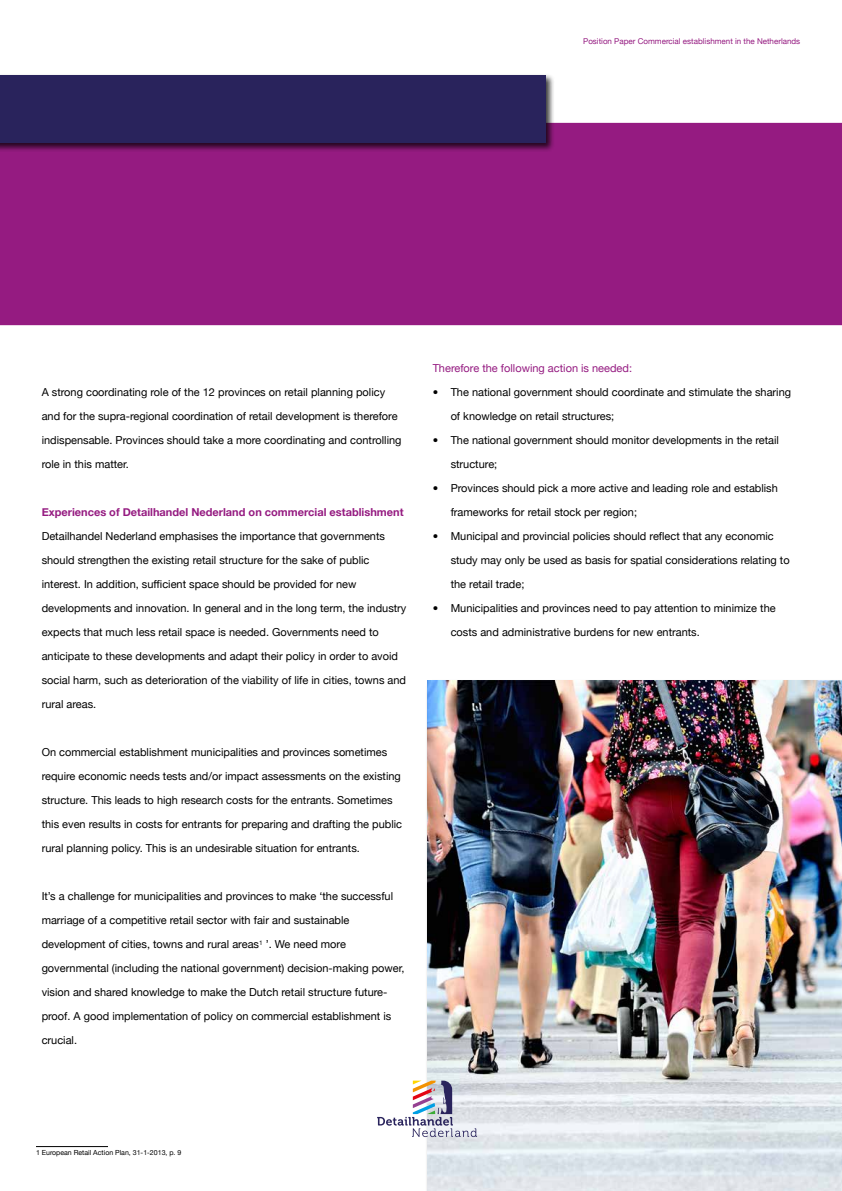
<style>
.page{position:relative;width:842px;height:1191px;background:#fff}
.page>*{position:absolute;margin:0;border:0;box-sizing:border-box;transform-origin:0 0}
.t1{font:11px/24px "Helvetica Neue";color:#000}
.t2{font:700 11px "Helvetica Neue";color:#951b81}
.t3{font:11px "Helvetica Neue";color:#951b81}
.t4{font:8px "Helvetica Neue";color:#951b81}
.t5{font:7px "Helvetica Neue";color:#000}
</style>
<div class="page">
<div style="left:0;top:123px;width:842px;height:202px;background:#951b81"></div>
<div style="left:0;top:74px;width:555px;height:78px;background:#000;opacity:.75"></div>
<div style="left:0;top:75px;width:545px;height:68px;background:#29235c"></div>
<hr style="left:36px;top:1146px;width:72px;height:1px;background:#000">
<img style="left:427px;top:680px;width:415px;height:511px">
<svg style="left:377px;top:1080px;width:100px;height:57px"></svg>
<p class="t4" style="left:583px;top:34px;width:219px">Position Paper Commercial establishment in the Netherlands</p>
<p class="t1" style="left:42px;top:379px;width:361px">A strong coordinating role of the 12 provinces on retail planning policy and for the supra-regional coordination of retail development is therefore indispensable. Provinces should take a more coordinating and controlling role in this matter.</p>
<p class="t2" style="left:42px;top:502px;width:363px">Experiences of Detailhandel Nederland on commercial establishment</p>
<p class="t1" style="left:42px;top:523px;width:366px">Detailhandel Nederland emphasises the importance that governments should strengthen the existing retail structure for the sake of public interest. In addition, sufficient space should be provided for new developments and innovation. In general and in the long term, the industry expects that much less retail space is needed. Governments need to anticipate to these developments and adapt their policy in order to avoid social harm, such as deterioration of the viability of life in cities, towns and rural areas.</p>
<p class="t1" style="left:42px;top:739px;width:362px">On commercial establishment municipalities and provinces sometimes require economic needs tests and/or impact assessments on the existing structure. This leads to high research costs for the entrants. Sometimes this even results in costs for entrants for preparing and drafting the public rural planning policy. This is an undesirable situation for entrants.</p>
<p class="t1" style="left:42px;top:883px;width:364px">It’s a challenge for municipalities and provinces to make ‘the successful marriage of a competitive retail sector with fair and sustainable development of cities, towns and rural areas<sup>1</sup> ’. We need more governmental (including the national government) decision-making power, vision and shared knowledge to make the Dutch retail structure future&shy;proof. A good implementation of policy on commercial establishment is crucial.</p>
<p class="t3" style="left:433px;top:359px;width:201px">Therefore the following action is needed:</p>
<p class="t1" style="left:451px;top:379px;width:342px;text-indent:-18px">• The national government should coordinate and stimulate the sharing of knowledge on retail structures;</p>
<p class="t1" style="left:451px;top:427px;width:330px;text-indent:-18px">• The national government should monitor developments in the retail structure;</p>
<p class="t1" style="left:451px;top:475px;width:329px;text-indent:-18px">• Provinces should pick a more active and leading role and establish frameworks for retail stock per region;</p>
<p class="t1" style="left:451px;top:523px;width:341px;text-indent:-18px">• Municipal and provincial policies should reflect that any economic study may only be used as basis for spatial considerations relating to the retail trade;</p>
<p class="t1" style="left:451px;top:595px;width:326px;text-indent:-18px">• Municipalities and provinces need to pay attention to minimize the costs and administrative burdens for new entrants.</p>
<p class="t5" style="left:36px;top:1146px;width:147px">1 European Retail Action Plan, 31-1-2013, p. 9</p>
</div>
